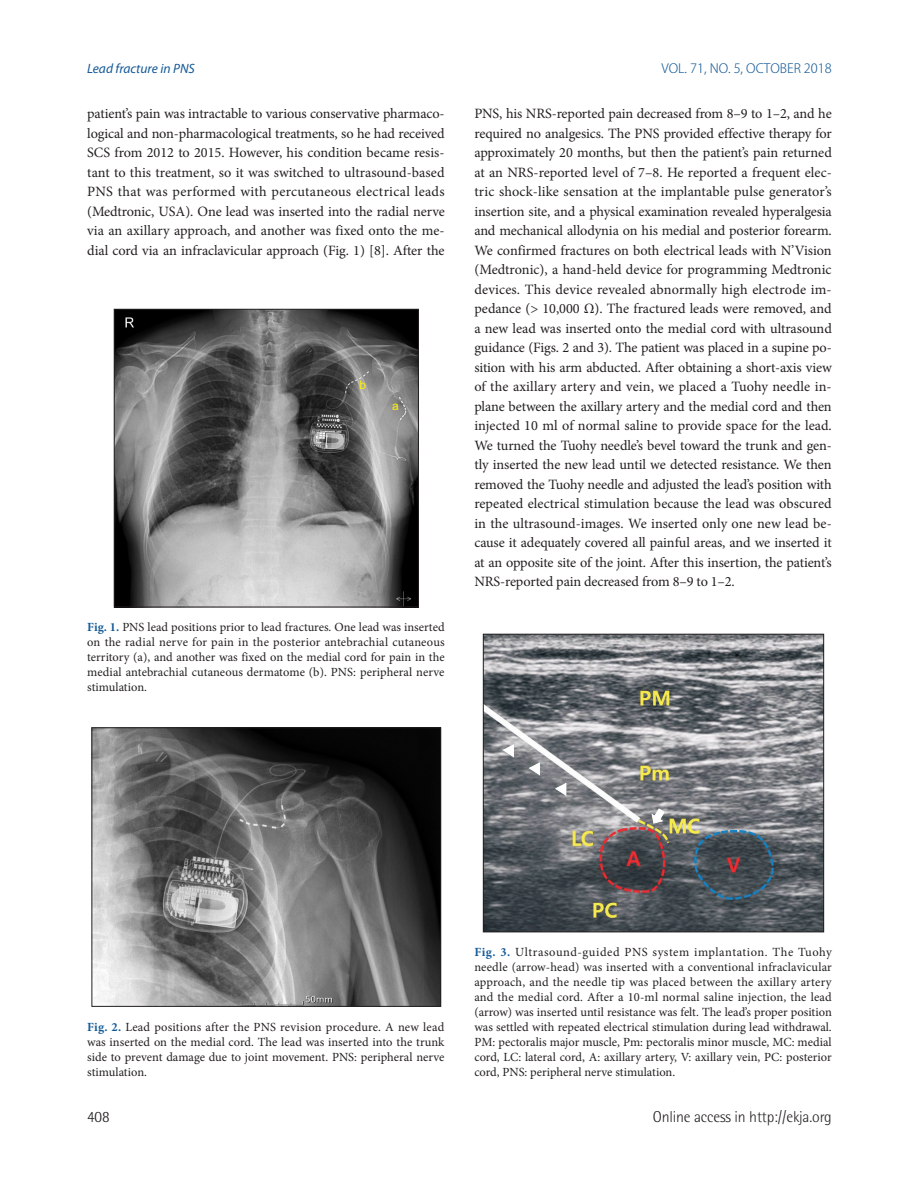
<style>
.page{position:relative;width:919px;height:1191px;background:#fff}
.page>*{position:absolute;margin:0;border:0;box-sizing:border-box;transform-origin:0 0}
.t1{font:300 15.75px "Rotis Semi Sans Std";letter-spacing:-.01em;color:#231f20}
.t2{font:14.25px/19.5px "Minion Pro";letter-spacing:-.005em;color:#231f20;text-align:justify}
.t3{font:italic 13.5px "Myriad Pro";color:#155a97}
.t4{font:300 12.75px "Koz Go Pro";color:#155a97}
.t5{font:12.45px/15px "Minion Pro";color:#231f20;text-align:justify}
.t6{font:12px "Arial";color:#fff101}
.s1{font-weight:700;color:#155a97}
</style>
<div class="page">
<img style="left:116px;top:311px;width:300px;height:294px">
<div style="left:114px;top:309px;width:304px;height:298px;border:1px solid #231f20"></div>
<img style="left:94px;top:729px;width:345px;height:275px">
<div style="left:92px;top:727px;width:349px;height:279px;border:1px solid #231f20"></div>
<img style="left:485px;top:636px;width:336px;height:294px">
<div style="left:483px;top:634px;width:340px;height:298px;border:1px solid #231f20"></div>
<svg style="left:503px;top:744px;width:11px;height:13px"></svg>
<svg style="left:529px;top:762px;width:11px;height:13px"></svg>
<svg style="left:555px;top:783px;width:11px;height:12px"></svg>
<svg style="left:651px;top:808px;width:13px;height:15px"></svg>
<p class="t3" style="left:87px;top:60px;width:109px">Lead fracture in PNS</p>
<p class="t4" style="left:661px;top:60px;width:172px">VOL. 71, NO. 5, OCTOBER 2018</p>
<p class="t2" style="left:87px;top:104px;width:359px">patient’s pain was intractable to various conservative pharmaco&shy;logical and non-pharmacological treatments, so he had received SCS from 2012 to 2015. However, his condition became resis&shy;tant to this treatment, so it was switched to ultrasound-based PNS that was performed with percutaneous electrical leads (Medtronic, USA). One lead was inserted into the radial nerve via an axillary approach, and another was fixed onto the me&shy;dial cord via an infraclavicular approach (Fig. 1) [8]. After the</p>
<p class="t2" style="left:474px;top:104px;width:359px">PNS, his NRS-reported pain decreased from 8–9 to 1–2, and he required no analgesics. The PNS provided effective therapy for approximately 20 months, but then the patient’s pain returned at an NRS-reported level of 7–8. He reported a frequent elec&shy;tric shock-like sensation at the implantable pulse generator’s insertion site, and a physical examination revealed hyperalgesia and mechanical allodynia on his medial and posterior forearm.<br>We confirmed fractures on both electrical leads with N’Vision (Medtronic), a hand-held device for programming Medtronic devices. This device revealed abnormally high electrode im&shy;pedance (&gt; 10,000 Ω). The fractured leads were removed, and a new lead was inserted onto the medial cord with ultrasound guidance (Figs. 2 and 3). The patient was placed in a supine po&shy;sition with his arm abducted. After obtaining a short-axis view of the axillary artery and vein, we placed a Tuohy needle in&shy;plane between the axillary artery and the medial cord and then injected 10 ml of normal saline to provide space for the lead.<br>We turned the Tuohy needle’s bevel toward the trunk and gen&shy;tly inserted the new lead until we detected resistance. We then removed the Tuohy needle and adjusted the lead’s position with repeated electrical stimulation because the lead was obscured in the ultrasound-images. We inserted only one new lead be&shy;cause it adequately covered all painful areas, and we inserted it at an opposite site of the joint. After this insertion, the patient’s NRS-reported pain decreased from 8–9 to 1–2.</p>
<p class="t6" style="left:359px;top:380px;width:8px">b</p>
<p class="t6" style="left:392px;top:401px;width:8px">a</p>
<p class="t5" style="left:87px;top:620px;width:359px"><span class="s1">Fig. 1.</span> PNS lead positions prior to lead fractures. One lead was inserted on the radial nerve for pain in the posterior antebrachial cutaneous territory (a), and another was fixed on the medial cord for pain in the medial antebrachial cutaneous dermatome (b). PNS: peripheral nerve stimulation.</p>
<p class="t5" style="left:87px;top:1019px;width:359px"><span class="s1">Fig. 2.</span> Lead positions after the PNS revision procedure. A new lead was inserted on the medial cord. The lead was inserted into the trunk side to prevent damage due to joint movement. PNS: peripheral nerve stimulation.</p>
<p class="t5" style="left:474px;top:944px;width:359px"><span class="s1">Fig. 3.</span> Ultrasound-guided PNS system implantation. The Tuohy needle (arrow-head) was inserted with a conventional infraclavicular approach, and the needle tip was placed between the axillary artery and the medial cord. After a 10-ml normal saline injection, the lead (arrow) was inserted until resistance was felt. The lead’s proper position was settled with repeated electrical stimulation during lead withdrawal.<br>PM: pectoralis major muscle, Pm: pectoralis minor muscle, MC: medial cord, LC: lateral cord, A: axillary artery, V: axillary vein, PC: posterior cord, PNS: peripheral nerve stimulation.</p>
<p class="t1" style="left:87px;top:1107px;width:24px">408</p>
<p class="t1" style="left:652px;top:1107px;width:180px">Online access in http://ekja.org</p>
</div>
